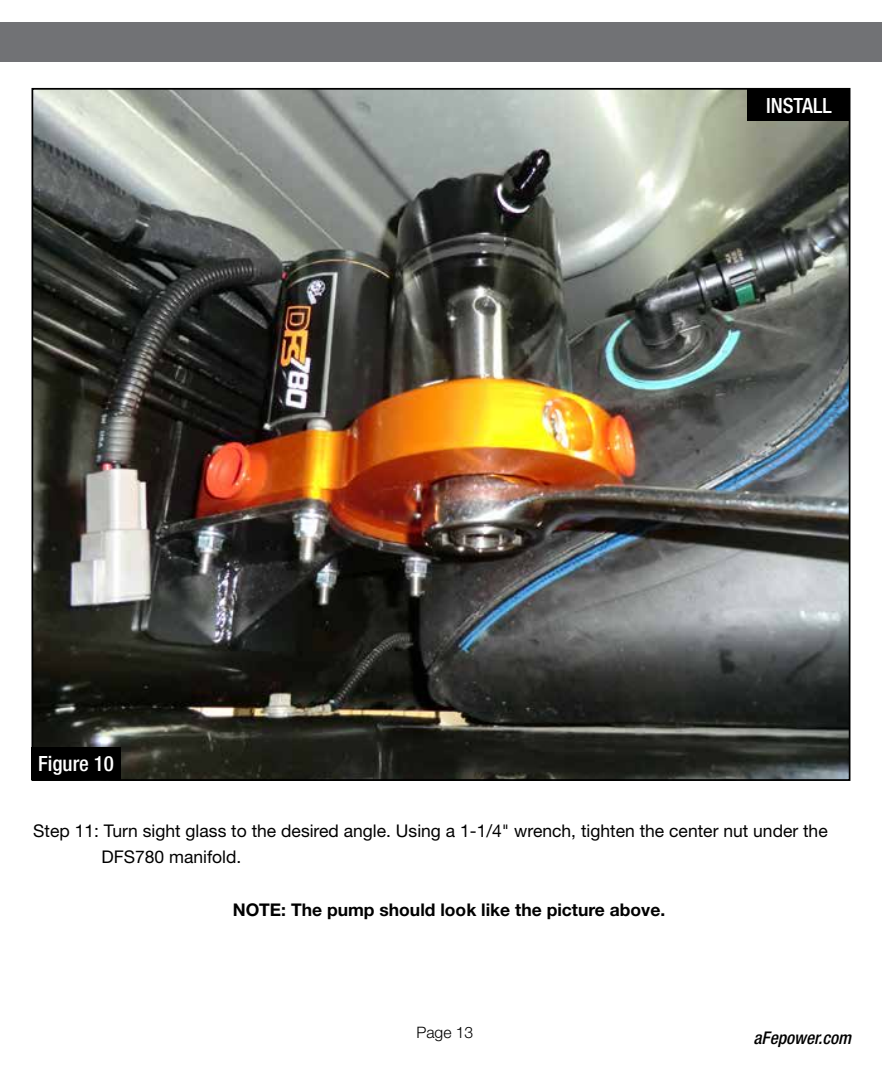
<style>
.page{position:relative;width:882px;height:1071px;background:#fff}
.page>*{position:absolute;margin:0;border:0;box-sizing:border-box;transform-origin:0 0}
.t1{font:500 condensed 21px "Helvetica Neue";color:#fff}
.t2{font:17.5px/26.2px "Helvetica Neue";color:#000}
.t3{font:700 17.5px "Helvetica Neue";color:#000}
.t4{font:italic 500 condensed 17.5px "Helvetica Neue";color:#000}
.t5{font:300 15.75px "Helvetica Neue";color:#000}
</style>
<div class="page">
<div style="left:0;top:23px;width:882px;height:39px;background:#717275"></div>
<img style="left:35px;top:91px;width:812px;height:687px">
<div style="left:32px;top:747px;width:89px;height:33px;background:#000"></div>
<div style="left:747px;top:88px;width:103px;height:33px;background:#000"></div>
<p class="t1" style="left:38px;top:751px;width:77px">Figure 10</p>
<p class="t1" style="left:766px;top:93px;width:67px">INSTALL</p>
<p class="t2" style="left:101px;top:817px;width:728px;text-indent:-68px">Step 11: Turn sight glass to the desired angle. Using a 1-1/4" wrench, tighten the center nut under the<br>DFS780 manifold.</p>
<p class="t3" style="left:233px;top:899px;width:434px">NOTE: The pump should look like the picture above.</p>
<p class="t5" style="left:416px;top:1023px;width:58px">Page 13</p>
<p class="t4" style="left:753px;top:1028px;width:99px">aFepower.com</p>
</div>
